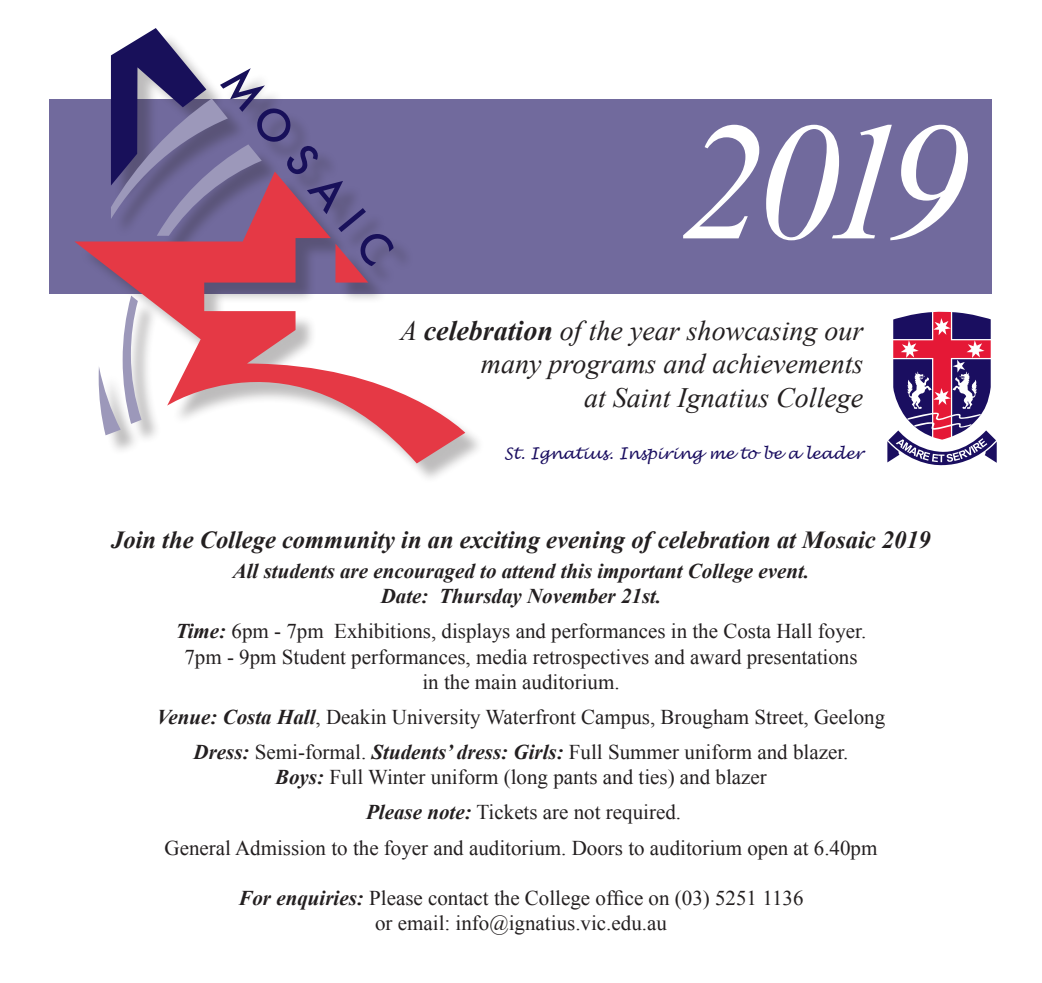
<style>
.page{position:relative;width:1042px;height:983px;background:#fff}
.page>*{position:absolute;margin:0;border:0;box-sizing:border-box;transform-origin:0 0}
.t1{font:italic 168px "Times New Roman";color:#fff}
.t2{font:italic 28px "Times New Roman";color:#231f20}
.t3{font:italic 700 24.5px "Times New Roman";color:#231f20}
.t4{font:21px "Times New Roman";color:#231f20}
.t5{font:italic 700 21px "Times New Roman";color:#231f20}
.t6{font:italic 15.75px "Lucida Handwriting";color:#1a0e60}
.s1{font-weight:700}
.s2{font-weight:700;font-style:italic}
</style>
<div class="page">
<div style="left:50px;top:99px;width:942px;height:194px;background:#716a9d"></div>
<svg style="left:887px;top:311px;width:110px;height:155px"></svg>
<div style="left:79px;top:32px;width:407px;height:452px;background:#231f20;opacity:.3"></div>
<svg style="left:74px;top:171px;width:391px;height:292px"></svg>
<svg style="left:99px;top:295px;width:43px;height:140px"></svg>
<svg style="left:111px;top:28px;width:283px;height:254px"></svg>
<p class="t1" style="left:680px;top:66px;width:290px">2019</p>
<p class="t2" style="left:400px;top:311px;width:465px">A <span class="s1">celebration</span> of the year showcasing our</p>
<p class="t2" style="left:481px;top:344px;width:384px">many programs and achievements</p>
<p class="t2" style="left:584px;top:378px;width:281px">at Saint Ignatius College</p>
<p class="t6" style="left:504px;top:444px;width:361px">St. Ignatius. Inspiring me to be a leader</p>
<p class="t3" style="left:111px;top:522px;width:821px">Join the College community in an exciting evening of celebration at Mosaic 2019</p>
<p class="t5" style="left:233px;top:556px;width:578px">All students are encouraged to attend this important College event.</p>
<p class="t5" style="left:381px;top:581px;width:282px">Date: Thursday November 21st.</p>
<p class="t4" style="left:176px;top:617px;width:692px"><span class="s2">Time:</span> 6pm - 7pm Exhibitions, displays and performances in the Costa Hall foyer.</p>
<p class="t4" style="left:184px;top:642px;width:675px">7pm - 9pm Student performances, media retrospectives and award presentations</p>
<p class="t4" style="left:422px;top:667px;width:199px">in the main auditorium.</p>
<p class="t4" style="left:157px;top:702px;width:730px"><span class="s2">Venue: Costa Hall</span>, Deakin University Waterfront Campus, Brougham Street, Geelong</p>
<p class="t4" style="left:194px;top:737px;width:656px"><span class="s2">Dress:</span> Semi-formal. <span class="s2">Students’ dress: Girls:</span> Full Summer uniform and blazer.</p>
<p class="t4" style="left:275px;top:763px;width:493px"><span class="s2">Boys:</span> Full Winter uniform (long pants and ties) and blazer</p>
<p class="t4" style="left:366px;top:798px;width:316px"><span class="s2">Please note:</span> Tickets are not required.</p>
<p class="t4" style="left:165px;top:833px;width:714px">General Admission to the foyer and auditorium. Doors to auditorium open at 6.40pm</p>
<p class="t4" style="left:238px;top:883px;width:566px"><span class="s2">For enquiries:</span> Please contact the College office on (03) 5251 1136</p>
<p class="t4" style="left:375px;top:908px;width:293px">or email: info@ignatius.vic.edu.au</p>
</div>
